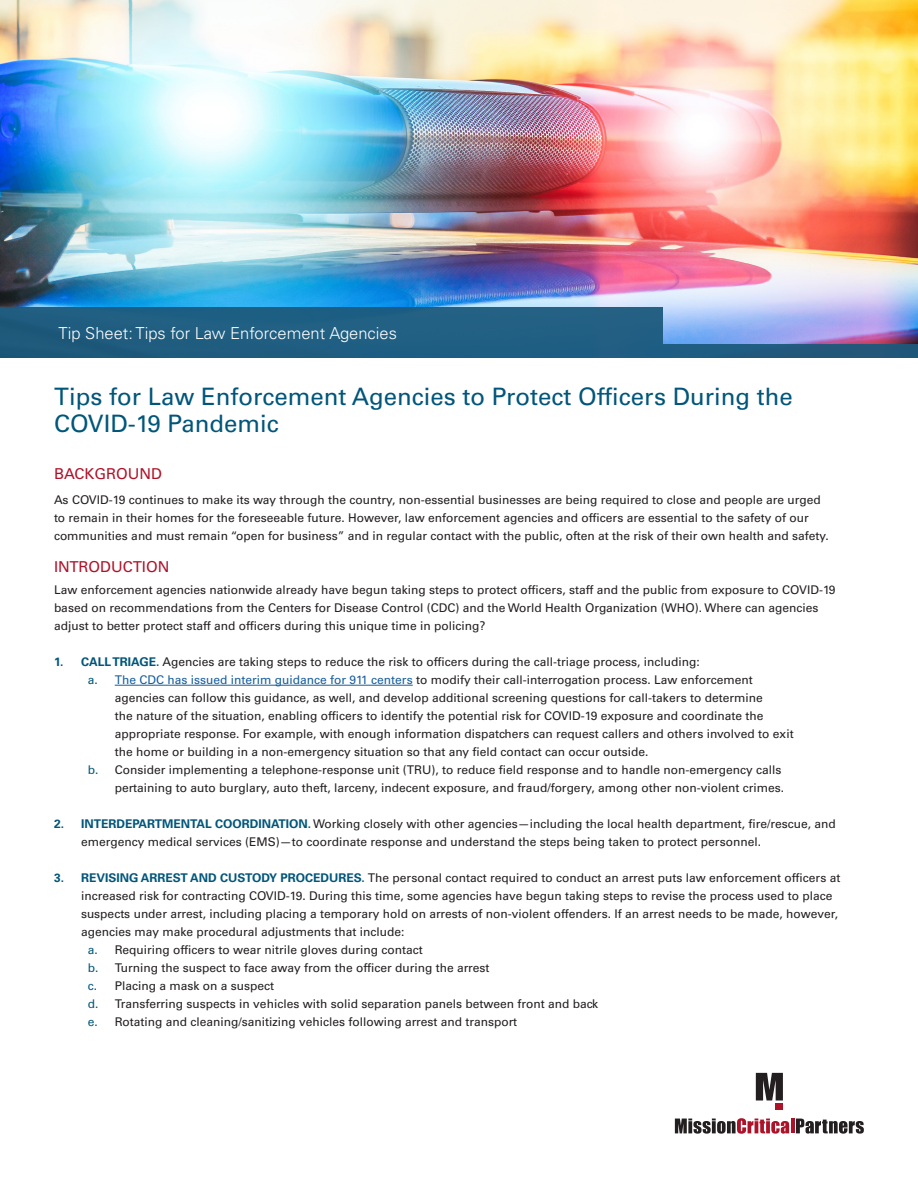
<style>
.page{position:relative;width:918px;height:1188px;background:#fff}
.page>*{position:absolute;margin:0;border:0;box-sizing:border-box;transform-origin:0 0}
.t1{font:24px/27px "Univers LT Std";color:#00567a}
.t2{font:300 16.5px "Univers LT Std";color:#fff}
.Main_Subhead{font:15px "Univers LT Std";color:#ae1229}
.Body_Copy{font:12px/18px "Univers LT Std";color:#231f20}
.Bullet_2nd_Level{font:12px/18px "Univers LT Std";color:#231f20}
.s1{font-weight:700;color:#00567a}
.s2{color:#00567a}
.s3{color:#175d9e}
</style>
<div class="page">
<img style="left:0;top:0;width:918px;height:344px">
<svg style="left:675px;top:1118px;width:114px;height:16px"></svg>
<hr style="left:791px;top:1119px;width:3px;height:14px;background:#ae1229">
<svg style="left:796px;top:1119px;width:68px;height:15px"></svg>
<div style="left:776px;top:1103px;width:7px;height:6px;background:#ae1229"></div>
<svg style="left:756px;top:1073px;width:27px;height:27px"></svg>
<div style="left:0;top:344px;width:918px;height:14px;background:#1c5a7d"></div>
<div style="left:0;top:307px;width:663px;height:46px;background:#1c5a7d"></div>
<hr style="left:115px;top:685px;width:298px;height:1px;background:#175d9e">
<p class="t2" style="left:59px;top:323px;width:340px">Tip Sheet: Tips for Law Enforcement Agencies</p>
<p class="t1" style="left:54px;top:383px;width:740px">Tips for Law Enforcement Agencies to Protect Officers During the<br>COVID-19 Pandemic</p>
<p class="Main_Subhead" style="left:54px;top:465px;width:110px">BACKGROUND</p>
<p class="Body_Copy" style="left:54px;top:491px;width:776px">As COVID-19 continues to make its way through the country, non-essential businesses are being required to close and people are urged to remain in their homes for the foreseeable future. However, law enforcement agencies and officers are essential to the safety of our communities and must remain “open for business” and in regular contact with the public, often at the risk of their own health and safety.</p>
<p class="Main_Subhead" style="left:54px;top:557px;width:117px">INTRODUCTION</p>
<p class="Body_Copy" style="left:54px;top:581px;width:783px">Law enforcement agencies nationwide already have begun taking steps to protect officers, staff and the public from exposure to COVID-19 based on recommendations from the Centers for Disease Control (CDC) and the World Health Organization (WHO). Where can agencies adjust to better protect staff and officers during this unique time in policing?</p>
<p class="Body_Copy" style="left:54px;top:653px;width:647px"><span class="s1">1. CALL TRIAGE.</span> Agencies are taking steps to reduce the risk to officers during the call-triage process, including:</p>
<p class="Bullet_2nd_Level" style="left:115px;top:671px;width:680px;text-indent:-27px"><span class="s2">a.</span> <span class="s3">The CDC has issued interim guidance for 911 centers</span> to modify their call-interrogation process. Law enforcement agencies can follow this guidance, as well, and develop additional screening questions for call-takers to determine<br>the nature of the situation, enabling officers to identify the potential risk for COVID-19 exposure and coordinate the appropriate response. For example, with enough information dispatchers can request callers and others involved to exit the home or building in a non-emergency situation so that any field contact can occur outside.</p>
<p class="Bullet_2nd_Level" style="left:88px;top:761px;width:698px;text-align:right"><span class="s2">b.</span> Consider implementing a telephone-response unit (TRU), to reduce field response and to handle non-emergency calls pertaining to auto burglary, auto theft, larceny, indecent exposure, and fraud/forgery, among other non-violent crimes.</p>
<p class="Body_Copy" style="left:81px;top:815px;width:756px;text-indent:-27px"><span class="s1">2. INTERDEPARTMENTAL COORDINATION.</span> Working closely with other agencies—including the local health department, fire/rescue, and emergency medical services (EMS)—to coordinate response and understand the steps being taken to protect personnel.</p>
<p class="Body_Copy" style="left:81px;top:869px;width:761px;text-indent:-27px"><span class="s1">3. REVISING ARREST AND CUSTODY PROCEDURES.</span> The personal contact required to conduct an arrest puts law enforcement officers at increased risk for contracting COVID-19. During this time, some agencies have begun taking steps to revise the process used to place suspects under arrest, including placing a temporary hold on arrests of non-violent offenders. If an arrest needs to be made, however, agencies may make procedural adjustments that include:</p>
<p class="Bullet_2nd_Level" style="left:88px;top:941px;width:337px"><span class="s2">a.</span> Requiring officers to wear nitrile gloves during contact</p>
<p class="Bullet_2nd_Level" style="left:88px;top:959px;width:403px"><span class="s2">b.</span> Turning the suspect to face away from the officer during the arrest</p>
<p class="Bullet_2nd_Level" style="left:88px;top:977px;width:188px"><span class="s2">c.</span> Placing a mask on a suspect</p>
<p class="Bullet_2nd_Level" style="left:88px;top:995px;width:512px"><span class="s2">d.</span> Transferring suspects in vehicles with solid separation panels between front and back</p>
<p class="Bullet_2nd_Level" style="left:88px;top:1013px;width:431px"><span class="s2">e.</span> Rotating and cleaning/sanitizing vehicles following arrest and transport</p>
</div>
